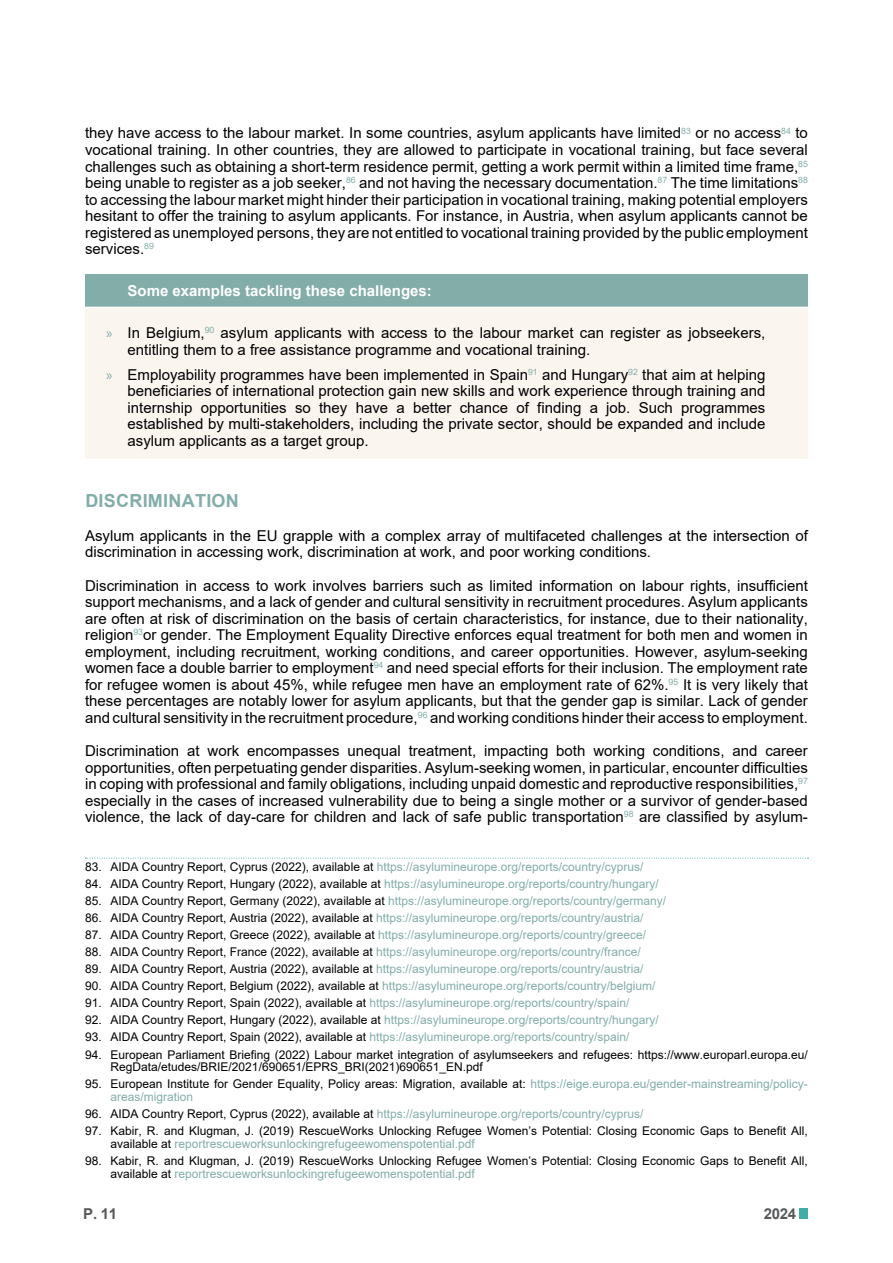
<style>
.page{position:relative;width:893px;height:1263px;background:#fff}
.page>*{position:absolute;margin:0;border:0;box-sizing:border-box;transform-origin:0 0}
.t1{font:700 18px "Arial";letter-spacing:.015em;color:#82ada9}
.t2{font:15px/16.5px "Arial";color:#000;text-align:justify}
.t3{font:700 15px "Arial";color:#fff}
.t4{font:700 15px "Arial";letter-spacing:-.025em;color:#58595b}
.t5{font:12px "Arial";color:#82ada9}
.t6{font:12px/12.8px "Arial";color:#000}
.s1{font-family:"Myriad Pro";color:#82ada9}
.s2{color:#000}
.s3{color:#82ada9}
</style>
<div class="page">
<div style="left:800px;top:1208px;width:8px;height:11px;background:#43ada5"></div>
<div style="left:85px;top:274px;width:723px;height:36px;background:#82ada9"></div>
<hr style="left:85px;top:307px;width:723px;height:1px;background:#fff">
<div style="left:85px;top:308px;width:723px;height:60px;background:#fbf5ef"></div>
<div style="left:85px;top:349px;width:723px;height:110px;background:#fbf5ef"></div>
<svg style="left:85px;top:858px;width:723px;height:1px"></svg>
<p class="t2" style="left:85px;top:125px;width:724px">they have access to the labour market. In some countries, asylum applicants have limited<sup>83</sup> or no access<sup>84</sup> to vocational training. In other countries, they are allowed to participate in vocational training, but face several challenges such as obtaining a short-term residence permit, getting a work permit within a limited time frame,<sup>85 </sup>being unable to register as a job seeker,<sup>86</sup> and not having the necessary documentation.<sup>87</sup> The time limitations<sup>88 </sup>to accessing the labour market might hinder their participation in vocational training, making potential employers hesitant to offer the training to asylum applicants. For instance, in Austria, when asylum applicants cannot be registered as unemployed persons, they are not entitled to vocational training provided by the public employment services.<sup>89</sup></p>
<p class="t3" style="left:128px;top:280px;width:306px">Some examples tackling these challenges:</p>
<p class="t2" style="left:128px;top:324px;width:639px;text-indent:-21px"><span class="s1">»</span> In Belgium,<sup>90</sup> asylum applicants with access to the labour market can register as jobseekers, entitling them to a free assistance programme and vocational training.</p>
<p class="t2" style="left:128px;top:366px;width:639px;text-indent:-21px"><span class="s1">»</span> Employability programmes have been implemented in Spain<sup>91</sup> and Hungary<sup>92</sup> that aim at helping beneficiaries of international protection gain new skills and work experience through training and internship opportunities so they have a better chance of finding a job. Such programmes established by multi-stakeholders, including the private sector, should be expanded and include asylum applicants as a target group.</p>
<p class="t1" style="left:85px;top:488px;width:155px">DISCRIMINATION</p>
<p class="t2" style="left:85px;top:527px;width:724px">Asylum applicants in the EU grapple with a complex array of multifaceted challenges at the intersection of discrimination in accessing work, discrimination at work, and poor working conditions.</p>
<p class="t2" style="left:85px;top:577px;width:724px">Discrimination in access to work involves barriers such as limited information on labour rights, insufficient support mechanisms, and a lack of gender and cultural sensitivity in recruitment procedures. Asylum applicants are often at risk of discrimination on the basis of certain characteristics, for instance, due to their nationality, religion<sup>93</sup>or gender. The Employment Equality Directive enforces equal treatment for both men and women in employment, including recruitment, working conditions, and career opportunities. However, asylum-seeking women face a double barrier to employment<sup>94</sup> and need special efforts for their inclusion. The employment rate for refugee women is about 45%, while refugee men have an employment rate of 62%.<sup>95</sup> It is very likely that these percentages are notably lower for asylum applicants, but that the gender gap is similar. Lack of gender and cultural sensitivity in the recruitment procedure,<sup>96</sup> and working conditions hinder their access to employment.</p>
<p class="t2" style="left:85px;top:743px;width:724px">Discrimination at work encompasses unequal treatment, impacting both working conditions, and career opportunities, often perpetuating gender disparities. Asylum-seeking women, in particular, encounter difficulties in coping with professional and family obligations, including unpaid domestic and reproductive responsibilities,<sup>97 </sup>especially in the cases of increased vulnerability due to being a single mother or a survivor of gender-based violence, the lack of day-care for children and lack of safe public transportation<sup>98</sup> are classified by asylum-</p>
<p class="t5" style="left:85px;top:858px;width:560px"><span class="s2">83. AIDA Country Report, Cyprus (2022), available at</span> https://asylumineurope.org/reports/country/cyprus/</p>
<p class="t5" style="left:85px;top:875px;width:575px"><span class="s2">84. AIDA Country Report, Hungary (2022), available at</span> https://asylumineurope.org/reports/country/hungary/</p>
<p class="t5" style="left:85px;top:892px;width:583px"><span class="s2">85. AIDA Country Report, Germany (2022), available at</span> https://asylumineurope.org/reports/country/germany/</p>
<p class="t5" style="left:85px;top:909px;width:560px"><span class="s2">86. AIDA Country Report, Austria (2022), available at</span> https://asylumineurope.org/reports/country/austria/</p>
<p class="t5" style="left:85px;top:927px;width:563px"><span class="s2">87. AIDA Country Report, Greece (2022), available at</span> https://asylumineurope.org/reports/country/greece/</p>
<p class="t5" style="left:85px;top:944px;width:557px"><span class="s2">88. AIDA Country Report, France (2022), available at</span> https://asylumineurope.org/reports/country/france/</p>
<p class="t5" style="left:85px;top:961px;width:560px"><span class="s2">89. AIDA Country Report, Austria (2022), available at</span> https://asylumineurope.org/reports/country/austria/</p>
<p class="t5" style="left:85px;top:978px;width:572px"><span class="s2">90. AIDA Country Report, Belgium (2022), available at</span> https://asylumineurope.org/reports/country/belgium/</p>
<p class="t5" style="left:85px;top:995px;width:546px"><span class="s2">91. AIDA Country Report, Spain (2022), available at</span> https://asylumineurope.org/reports/country/spain/</p>
<p class="t5" style="left:85px;top:1012px;width:575px"><span class="s2">92. AIDA Country Report, Hungary (2022), available at</span> https://asylumineurope.org/reports/country/hungary/</p>
<p class="t5" style="left:85px;top:1029px;width:546px"><span class="s2">93. AIDA Country Report, Spain (2022), available at</span> https://asylumineurope.org/reports/country/spain/</p>
<p class="t6" style="left:111px;top:1048px;width:699px;text-indent:-26px">94. European Parliament Briefing (2022) Labour market integration of asylumseekers and refugees: https://www.europarl.europa.eu/<br>RegData/etudes/BRIE/2021/690651/EPRS_BRI(2021)690651_EN.pdf</p>
<p class="t6" style="left:111px;top:1078px;width:699px;text-indent:-26px">95. European Institute for Gender Equality, Policy areas: Migration, available at: <span class="s3">https://eige.europa.eu/gender-mainstreaming/policy&shy;areas/migration</span></p>
<p class="t5" style="left:85px;top:1106px;width:560px"><span class="s2">96. AIDA Country Report, Cyprus (2022), available at</span> https://asylumineurope.org/reports/country/cyprus/</p>
<p class="t6" style="left:111px;top:1124px;width:699px;text-indent:-26px">97. Kabir, R. and Klugman, J. (2019) RescueWorks Unlocking Refugee Women’s Potential: Closing Economic Gaps to Benefit All, available at <span class="s3">reportrescueworksunlockingrefugeewomenspotential.pdf</span></p>
<p class="t6" style="left:111px;top:1154px;width:699px;text-indent:-26px">98. Kabir, R. and Klugman, J. (2019) RescueWorks Unlocking Refugee Women’s Potential: Closing Economic Gaps to Benefit All, available at <span class="s3">reportrescueworksunlockingrefugeewomenspotential.pdf</span></p>
<p class="t4" style="left:83px;top:1203px;width:35px">P. 11</p>
<p class="t4" style="left:764px;top:1203px;width:34px">2024</p>
</div>
